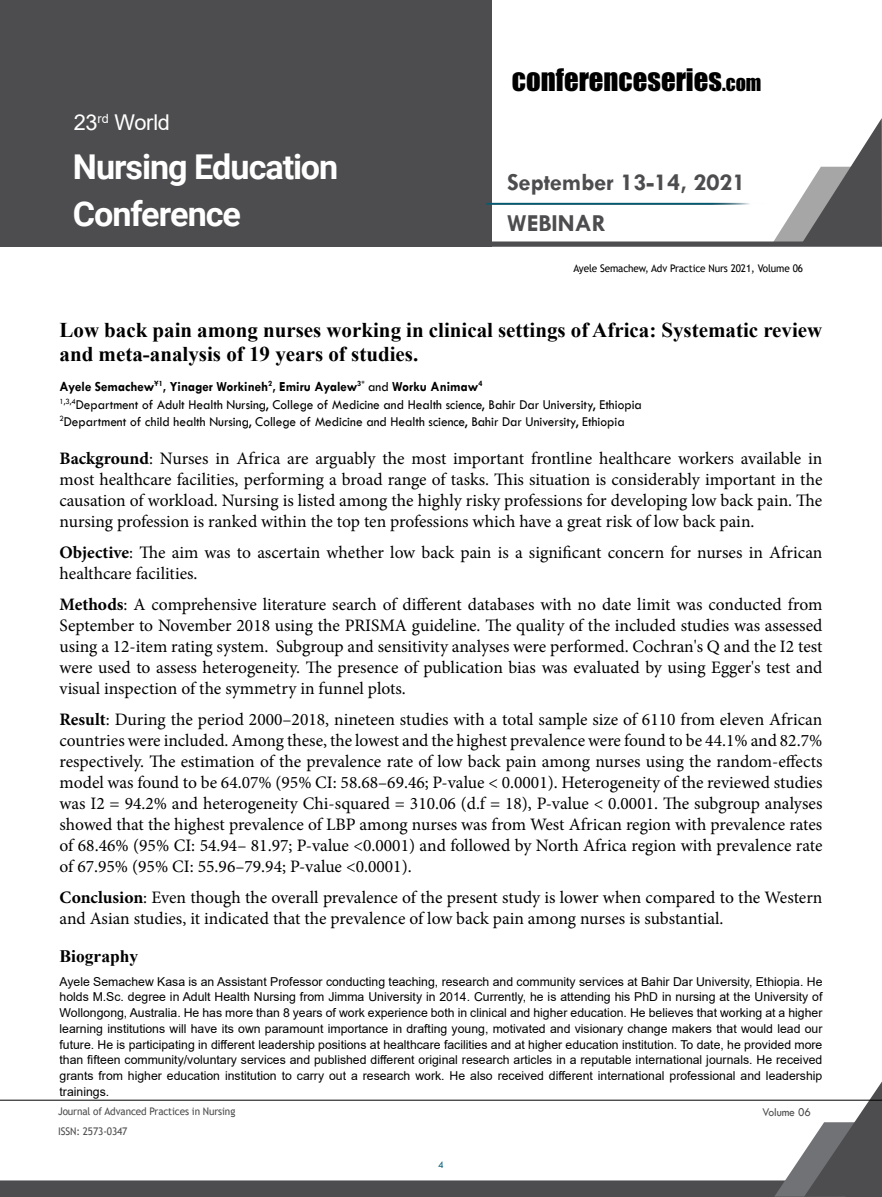
<style>
.page{position:relative;width:882px;height:1197px;background:#fff}
.page>*{position:absolute;margin:0;border:0;box-sizing:border-box;transform-origin:0 0}
.t1{font:700 34.12px/47.2px "Roboto";letter-spacing:-.03em;color:#fff}
.t2{font:28.7px "Impact";color:#000}
.t3{font:700 24.68px/41.1px "Tw Cen";color:#4d4d4f}
.t4{font:21.7px "Arial";letter-spacing:-.015em;color:#fff}
.t5{font:700 21px/24.5px "Times New Roman";color:#000}
.t6{font:17.5px/21px "Minion Pro";color:#000;text-align:justify}
.t7{font:700 17.5px "Times New Roman";color:#000}
.t8{font:14px/17.5px "Tw Cen";color:#000;scale:.95 1}
.t9{font:12.25px/15.8px "Arial";color:#000;text-align:justify}
.t10{font:12.25px "Tw Cen";letter-spacing:-.01em;color:#4d4d4f;scale:.95 1}
.t11{font:10.5px "Trebuchet MS";letter-spacing:-.01em;color:#4d4d4f;scale:.95 1}
.t12{font:10.5px "Trebuchet MS";letter-spacing:-.01em;color:#000;scale:.95 1}
.t13{font:10.5px "Tw Cen";color:#025b74;scale:.95 1}
.s1{font-size:20.12px}
.s2{font-weight:700}
</style>
<div class="page">
<div style="left:0;top:0;width:492px;height:247px;background:#4d4d4f"></div>
<svg style="left:492px;top:118px;width:390px;height:129px"></svg>
<svg style="left:0;top:1081px;width:882px;height:116px"></svg>
<hr style="left:0;top:1100px;width:882px;height:1px;background:#000">
<hr style="left:486px;top:203px;width:280px;height:2px;background:#025b74">
<p class="t4" style="left:74px;top:107px;width:98px">23<sup>rd</sup> World</p>
<h1 class="t1" style="left:73px;top:142px;width:267px">Nursing Education<br>Conference</h1>
<h2 class="t2" style="left:512px;top:57px;width:251px">CONFERENCESERIES<span class="s1">.COM</span></h2>
<h3 class="t3" style="left:507px;top:161px;width:240px">September 13-14, 2021<br>WEBINAR</h3>
<p class="t12" style="left:573px;top:262px;width:243px">Ayele Semachew, Adv Practice Nurs 2021, Volume 06</p>
<p class="t5" style="left:60px;top:317px;width:764px">Low back pain among nurses working in clinical settings of Africa: Systematic review and meta-analysis of 19 years of studies.</p>
<p class="t8" style="left:60px;top:378px;width:615px"><span class="s2">Ayele Semachew</span><sup>¥1</sup><span class="s2">, Yinager Workineh</span><sup>2</sup><span class="s2">, Emiru Ayalew</span><sup>3*</sup> and <span class="s2">Worku Animaw</span><sup>4<br></sup><sup>1,3,4</sup>Department of Adult Health Nursing, College of Medicine and Health science, Bahir Dar University, Ethiopia<br><sup>2</sup>Department of child health Nursing, College of Medicine and Health science, Bahir Dar University, Ethiopia</p>
<p class="t6" style="left:60px;top:448px;width:764px"><span class="s2">Background</span>: Nurses in Africa are arguably the most important frontline healthcare workers available in most healthcare facilities, performing a broad range of tasks. This situation is considerably important in the causation of workload. Nursing is listed among the highly risky professions for developing low back pain. The nursing profession is ranked within the top ten professions which have a great risk of low back pain.</p>
<p class="t6" style="left:60px;top:542px;width:764px"><span class="s2">Objective</span>: The aim was to ascertain whether low back pain is a significant concern for nurses in African healthcare facilities.</p>
<p class="t6" style="left:60px;top:594px;width:765px"><span class="s2">Methods</span>: A comprehensive literature search of different databases with no date limit was conducted from September to November 2018 using the PRISMA guideline. The quality of the included studies was assessed using a 12-item rating system. Subgroup and sensitivity analyses were performed. Cochran's Q and the I2 test were used to assess heterogeneity. The presence of publication bias was evaluated by using Egger's test and visual inspection of the symmetry in funnel plots.</p>
<p class="t6" style="left:60px;top:709px;width:764px"><span class="s2">Result</span>: During the period 2000–2018, nineteen studies with a total sample size of 6110 from eleven African countries were included. Among these, the lowest and the highest prevalence were found to be 44.1% and 82.7% respectively. The estimation of the prevalence rate of low back pain among nurses using the random-effects model was found to be 64.07% (95% CI: 58.68–69.46; P-value &lt; 0.0001). Heterogeneity of the reviewed studies was I2 = 94.2% and heterogeneity Chi-squared = 310.06 (d.f = 18), P-value &lt; 0.0001. The subgroup analyses showed that the highest prevalence of LBP among nurses was from West African region with prevalence rates of 68.46% (95% CI: 54.94– 81.97; P-value &lt;0.0001) and followed by North Africa region with prevalence rate of 67.95% (95% CI: 55.96–79.94; P-value &lt;0.0001).</p>
<p class="t6" style="left:60px;top:887px;width:765px"><span class="s2">Conclusion</span>: Even though the overall prevalence of the present study is lower when compared to the Western and Asian studies, it indicated that the prevalence of low back pain among nurses is substantial.</p>
<p class="t7" style="left:60px;top:944px;width:80px">Biography</p>
<p class="t9" style="left:60px;top:973px;width:764px">Ayele Semachew Kasa is an Assistant Professor conducting teaching, research and community services at Bahir Dar University, Ethiopia. He holds M.Sc. degree in Adult Health Nursing from Jimma University in 2014. Currently, he is attending his PhD in nursing at the University of Wollongong, Australia. He has more than 8 years of work experience both in clinical and higher education. He believes that working at a higher learning institutions will have its own paramount importance in drafting young, motivated and visionary change makers that would lead our future. He is participating in different leadership positions at healthcare facilities and at higher education institution. To date, he provided more than fifteen community/voluntary services and published different original research articles in a reputable international journals. He received grants from higher education institution to carry out a research work. He also received different international professional and leadership trainings.</p>
<p class="t11" style="left:58px;top:1105px;width:188px">Journal of Advanced Practices in Nursing</p>
<p class="t10" style="left:762px;top:1104px;width:53px">Volume 06</p>
<p class="t11" style="left:58px;top:1125px;width:75px">ISSN: 2573-0347</p>
<p class="t13" style="left:438px;top:1159px;width:7px">4</p>
</div>
